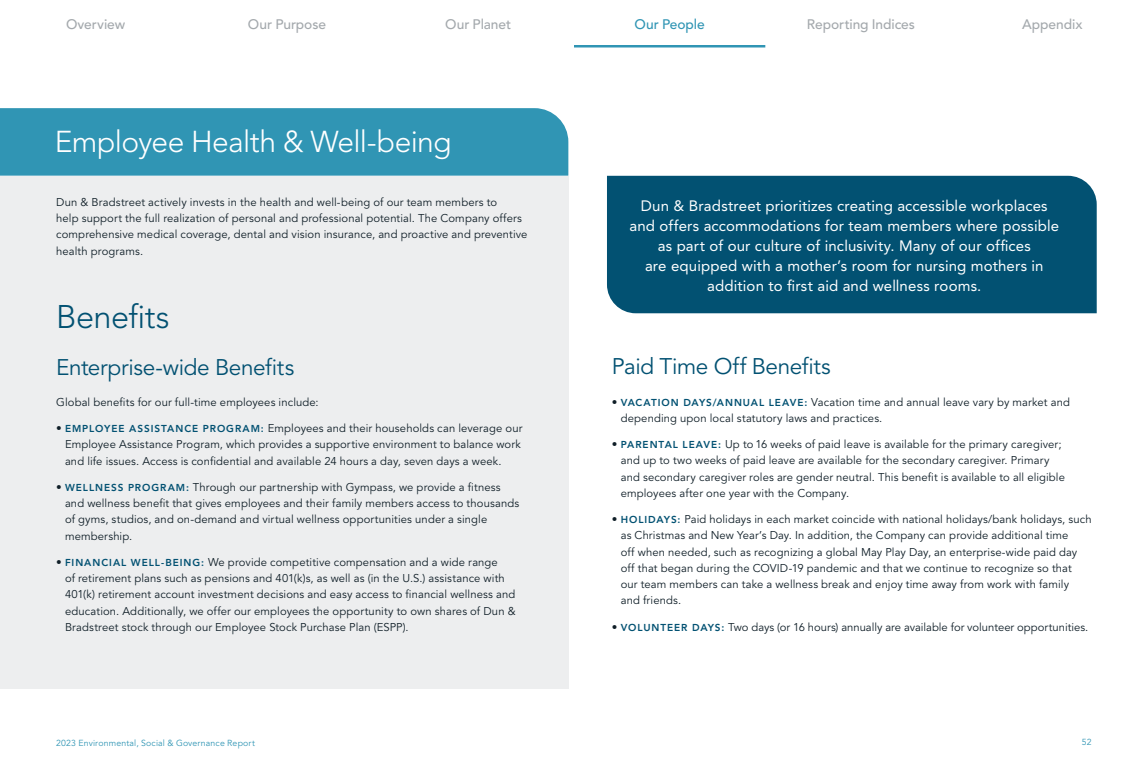
<style>
.page{position:relative;width:1148px;height:765px;background:#fff}
.page>*{position:absolute;margin:0;border:0;box-sizing:border-box;transform-origin:0 0}
.t1{font:300 32.5px "Avenir LT Std";letter-spacing:-.02em;color:#025172}
.t2{font:300 30px "Avenir LT Std";letter-spacing:-.02em;color:#fff}
.t3{font:22.5px "Avenir LT Std";letter-spacing:-.015em;color:#025172}
.t4{font:15px/20px "Avenir LT Std";letter-spacing:.01em;color:#fff;text-align:center}
.t5{font:500 13.75px "Avenir LT Std";letter-spacing:-.005em;color:#a4a9ad}
.t6{font:500 13.75px "Avenir LT Std";letter-spacing:-.005em;color:#3095b4}
.t7{font:11.25px/16.2px "Avenir LT Std";letter-spacing:.01em;color:#101f28}
.t8{font:8.75px "Avenir LT Std";letter-spacing:.02em;color:#3095b4}
.s1{font-weight:800;font-size:10px;color:#025172}
</style>
<div class="page">
<div style="left:0;top:176px;width:568px;height:513px;background:#edeeef"></div>
<div style="left:607px;top:176px;width:489px;height:137px;background:#025172"></div>
<div style="left:0;top:108px;width:568px;height:68px;background:#3095b4"></div>
<hr style="left:574px;top:45px;width:191px;height:3px;background:#3095b4">
<p class="t5" style="left:66px;top:16px;width:61px">Overview</p>
<p class="t5" style="left:248px;top:16px;width:79px">Our Purpose</p>
<p class="t5" style="left:445px;top:16px;width:68px">Our Planet</p>
<p class="t6" style="left:634px;top:16px;width:72px">Our People</p>
<p class="t5" style="left:807px;top:16px;width:109px">Reporting Indices</p>
<p class="t5" style="left:1022px;top:16px;width:62px">Appendix</p>
<h2 class="t2" style="left:55px;top:124px;width:398px">Employee Health &amp; Well-being</h2>
<p class="t7" style="left:56px;top:194px;width:473px">Dun &amp; Bradstreet actively invests in the health and well-being of our team members to<br>help support the full realization of personal and professional potential. The Company offers comprehensive medical coverage, dental and vision insurance, and proactive and preventive health programs.</p>
<h1 class="t1" style="left:56px;top:298px;width:115px">Benefits</h1>
<h3 class="t3" style="left:56px;top:354px;width:239px">Enterprise-wide Benefits</h3>
<p class="t7" style="left:56px;top:394px;width:264px">Global benefits for our full-time employees include:</p>
<p class="t7" style="left:65px;top:421px;width:459px;text-indent:-9px">• <span class="s1">EMPLOYEE ASSISTANCE PROGRAM:</span> Employees and their households can leverage our<br>Employee Assistance Program, which provides a supportive environment to balance work and life issues. Access is confidential and available 24 hours a day, seven days a week.</p>
<p class="t7" style="left:65px;top:479px;width:456px;text-indent:-9px">• <span class="s1">WELLNESS PROGRAM:</span> Through our partnership with Gympass, we provide a fitness and wellness benefit that gives employees and their family members access to thousands of gyms, studios, and on-demand and virtual wellness opportunities under a single membership.</p>
<p class="t7" style="left:65px;top:554px;width:452px;text-indent:-9px">• <span class="s1">FINANCIAL WELL-BEING:</span> We provide competitive compensation and a wide range<br>of retirement plans such as pensions and 401(k)s, as well as (in the U.S.) assistance with 401(k) retirement account investment decisions and easy access to financial wellness and education. Additionally, we offer our employees the opportunity to own shares of Dun &amp; Bradstreet stock through our Employee Stock Purchase Plan (ESPP).</p>
<p class="t4" style="left:629px;top:196px;width:431px">Dun &amp; Bradstreet prioritizes creating accessible workplaces and offers accommodations for team members where possible as part of our culture of inclusivity. Many of our offices<br>are equipped with a mother’s room for nursing mothers in addition to first aid and wellness rooms.</p>
<h3 class="t3" style="left:612px;top:354px;width:220px">Paid Time Off Benefits</h3>
<p class="t7" style="left:620px;top:394px;width:450px;text-indent:-9px">• <span class="s1">VACATION DAYS/ANNUAL LEAVE:</span> Vacation time and annual leave vary by market and depending upon local statutory laws and practices.</p>
<p class="t7" style="left:620px;top:437px;width:446px;text-indent:-9px">• <span class="s1">PARENTAL LEAVE:</span> Up to 16 weeks of paid leave is available for the primary caregiver; and up to two weeks of paid leave are available for the secondary caregiver. Primary and secondary caregiver roles are gender neutral. This benefit is available to all eligible employees after one year with the Company.</p>
<p class="t7" style="left:620px;top:512px;width:472px;text-indent:-9px">• <span class="s1">HOLIDAYS:</span> Paid holidays in each market coincide with national holidays/bank holidays, such as Christmas and New Year’s Day. In addition, the Company can provide additional time<br>off when needed, such as recognizing a global May Play Day, an enterprise-wide paid day off that began during the COVID-19 pandemic and that we continue to recognize so that<br>our team members can take a wellness break and enjoy time away from work with family<br>and friends.</p>
<p class="t7" style="left:612px;top:619px;width:478px">• <span class="s1">VOLUNTEER DAYS:</span> Two days (or 16 hours) annually are available for volunteer opportunities.</p>
<p class="t8" style="left:56px;top:738px;width:200px">2023 Environmental, Social &amp; Governance Report</p>
<p class="t8" style="left:1082px;top:737px;width:11px">52</p>
</div>
